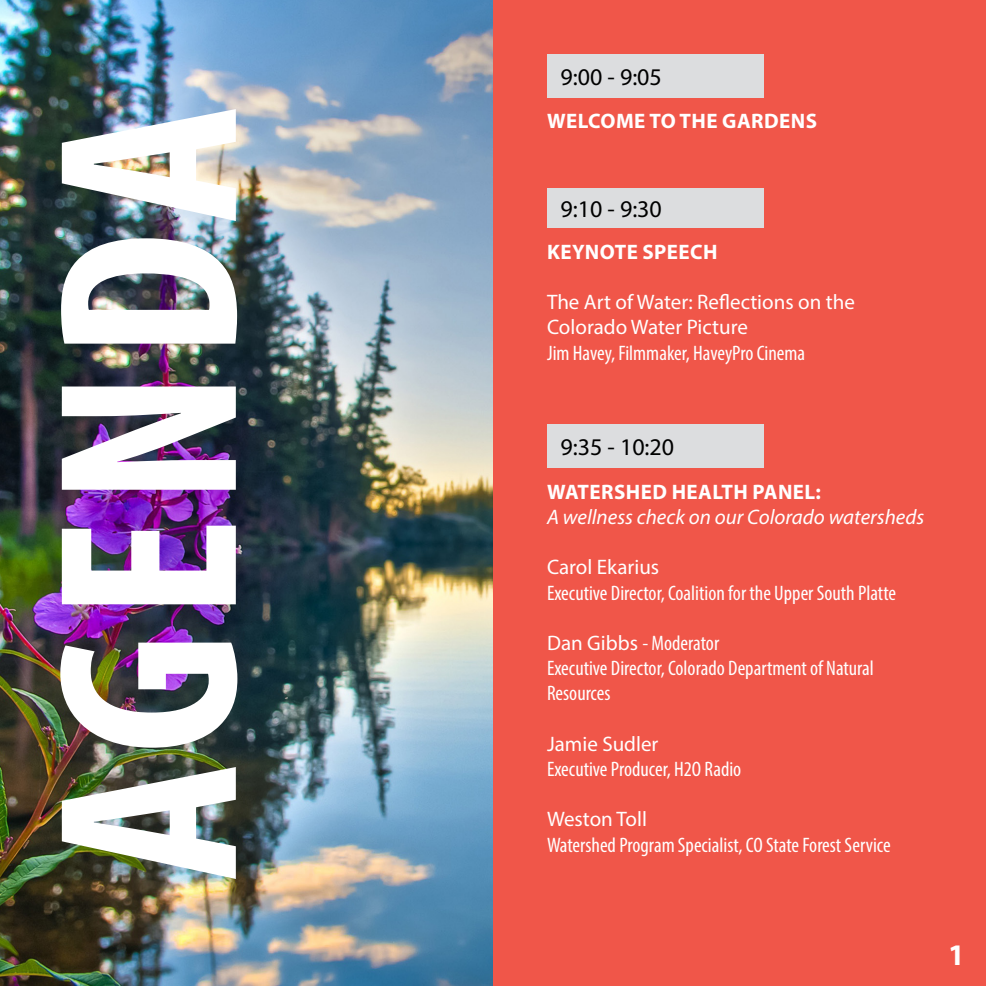
<style>
.page{position:relative;width:986px;height:986px;background:#fff}
.page>*{position:absolute;margin:0;border:0;box-sizing:border-box;transform-origin:0 0}
.t1{font:700 condensed 258px "Myriad Pro";letter-spacing:.05em;color:#fff}
.t2{font:700 30px "Myriad Pro";color:#fff}
.t3{font:24px "Myriad Pro";color:#000}
.t4{font:condensed 21px/25.2px "Myriad Pro";color:#fff}
.t5{font:21px/25.2px "Myriad Pro";color:#fff}
.t6{font:700 21px "Myriad Pro";letter-spacing:.02em;color:#fff}
.t7{font:italic 21px "Myriad Pro";color:#fff}
.s1{font-stretch:normal}
</style>
<div class="page">
<img style="left:0;top:0;width:493px;height:986px">
<div style="left:493px;top:0;width:493px;height:986px;background:#f05649"></div>
<div style="left:547px;top:54px;width:216px;height:43px;background:#dcdddf"></div>
<div style="left:547px;top:188px;width:216px;height:40px;background:#dcdddf"></div>
<div style="left:547px;top:424px;width:216px;height:44px;background:#dcdddf"></div>
<p class="t1" style="left:-11px;top:881px;width:777px;rotate:-90deg">AGENDA</p>
<p class="t3" style="left:560px;top:62px;width:103px">9:00 - 9:05</p>
<p class="t6" style="left:547px;top:107px;width:271px">WELCOME TO THE GARDENS</p>
<p class="t3" style="left:560px;top:194px;width:103px">9:10 - 9:30</p>
<p class="t6" style="left:547px;top:238px;width:172px">KEYNOTE SPEECH</p>
<p class="t5" style="left:547px;top:289px;width:309px">The Art of Water: Reflections on the<br>Colorado Water Picture</p>
<p class="t4" style="left:547px;top:340px;width:260px">Jim Havey, Filmmaker, HaveyPro Cinema</p>
<p class="t3" style="left:560px;top:432px;width:115px">9:35 - 10:20</p>
<p class="t6" style="left:547px;top:478px;width:275px">WATERSHED HEALTH PANEL:</p>
<p class="t7" style="left:547px;top:504px;width:379px">A wellness check on our Colorado watersheds</p>
<p class="t5" style="left:547px;top:554px;width:114px">Carol Ekarius</p>
<p class="t4" style="left:547px;top:579px;width:350px">Executive Director, Coalition for the Upper South Platte</p>
<p class="t4" style="left:547px;top:630px;width:174px"><span class="s1">Dan Gibbs</span> - Moderator</p>
<p class="t4" style="left:547px;top:655px;width:328px">Executive Director, Colorado Department of Natural<br>Resources</p>
<p class="t5" style="left:547px;top:730px;width:113px">Jamie Sudler</p>
<p class="t4" style="left:547px;top:756px;width:196px">Executive Producer, H2O Radio</p>
<p class="t5" style="left:547px;top:806px;width:101px">Weston Toll</p>
<p class="t4" style="left:547px;top:831px;width:345px">Watershed Program Specialist, CO State Forest Service</p>
<p class="t2" style="left:948px;top:935px;width:18px">1</p>
</div>
